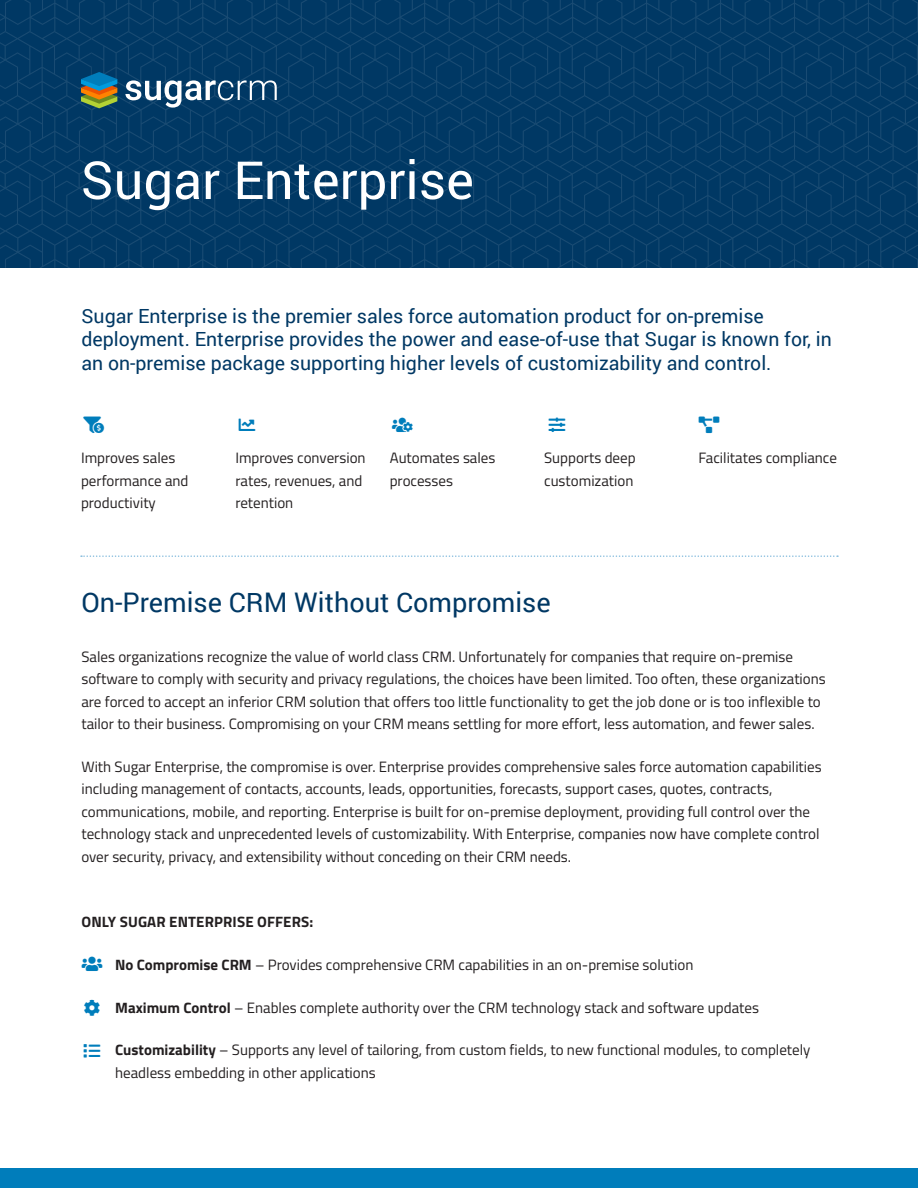
<style>
.page{position:relative;width:918px;height:1188px;background:#fff}
.page>*{position:absolute;margin:0;border:0;box-sizing:border-box;transform-origin:0 0}
.t1{font:52.5px "Roboto";color:#fff}
.Section_Subtitle{font:27px "Roboto";color:#003864}
.Section_Subtitle-2{font:19.5px/23.4px "Roboto";color:#003864}
.Section_Subtitle-3{font:16.5px "Font Awesome 5 Pro Solid";color:#007dbb}
.Body{font:15px/22.5px "Titillium Web";color:#231f20}
.Body-2{font:700 15px "Titillium Web";letter-spacing:.01em;color:#231f20}
.s1{font-weight:700}
</style>
<div class="page">
<svg style="left:0;top:0;width:918px;height:268px"></svg>
<div style="left:0;top:1168px;width:918px;height:20px;background:#007dbb"></div>
<svg style="left:81px;top:555px;width:757px;height:2px"></svg>
<p class="t1" style="left:81px;top:143px;width:395px">Sugar Enterprise</p>
<p class="Section_Subtitle-2" style="left:81px;top:303px;width:752px">Sugar Enterprise is the premier sales force automation product for on-premise deployment. Enterprise provides the power and ease-of-use that Sugar is known for, in an on-premise package supporting higher levels of customizability and control.</p>
<p class="Section_Subtitle-3" style="left:83px;top:417px;width:22px">◆■■●□●●</p>
<p class="Section_Subtitle-3" style="left:239px;top:417px;width:18px">▼●■</p>
<p class="Section_Subtitle-3" style="left:392px;top:417px;width:22px">◆▲▲□</p>
<p class="Section_Subtitle-3" style="left:549px;top:417px;width:18px">▲●▲</p>
<p class="Body" style="left:81px;top:446px;width:109px">Improves sales performance and productivity</p>
<p class="Body" style="left:390px;top:446px;width:107px">Automates sales processes</p>
<p class="Body" style="left:235px;top:446px;width:132px">Improves conversion rates, revenues, and retention</p>
<p class="Body" style="left:544px;top:446px;width:93px">Supports deep customization</p>
<p class="Body" style="left:699px;top:446px;width:140px">Facilitates compliance</p>
<p class="Section_Subtitle" style="left:81px;top:583px;width:471px">On-Premise CRM Without Compromise</p>
<p class="Body" style="left:81px;top:644px;width:746px">Sales organizations recognize the value of world class CRM. Unfortunately for companies that require on-premise software to comply with security and privacy regulations, the choices have been limited. Too often, these organizations are forced to accept an inferior CRM solution that offers too little functionality to get the job done or is too inflexible to tailor to their business. Compromising on your CRM means settling for more effort, less automation, and fewer sales.</p>
<p class="Body" style="left:81px;top:755px;width:742px">With Sugar Enterprise, the compromise is over. Enterprise provides comprehensive sales force automation capabilities including management of contacts, accounts, leads, opportunities, forecasts, support cases, quotes, contracts, communications, mobile, and reporting. Enterprise is built for on-premise deployment, providing full control over the technology stack and unprecedented levels of customizability. With Enterprise, companies now have complete control over security, privacy, and extensibility without conceding on their CRM needs.</p>
<p class="Body-2" style="left:81px;top:910px;width:233px">ONLY SUGAR ENTERPRISE OFFERS:</p>
<p class="Body" style="left:115px;top:953px;width:580px"><span class="s1">No Compromise CRM</span> – Provides comprehensive CRM capabilities in an on-premise solution</p>
<p class="Body" style="left:115px;top:995px;width:645px"><span class="s1">Maximum Control</span> – Enables complete authority over the CRM technology stack and software updates</p>
<p class="Body" style="left:115px;top:1038px;width:697px"><span class="s1">Customizability</span> – Supports any level of tailoring, from custom fields, to new functional modules, to completely headless embedding in other applications</p>
<p class="Section_Subtitle-3" style="left:82px;top:956px;width:22px">◆▲▲</p>
<p class="Section_Subtitle-3" style="left:84px;top:1043px;width:18px">●▲▼</p>
</div>
